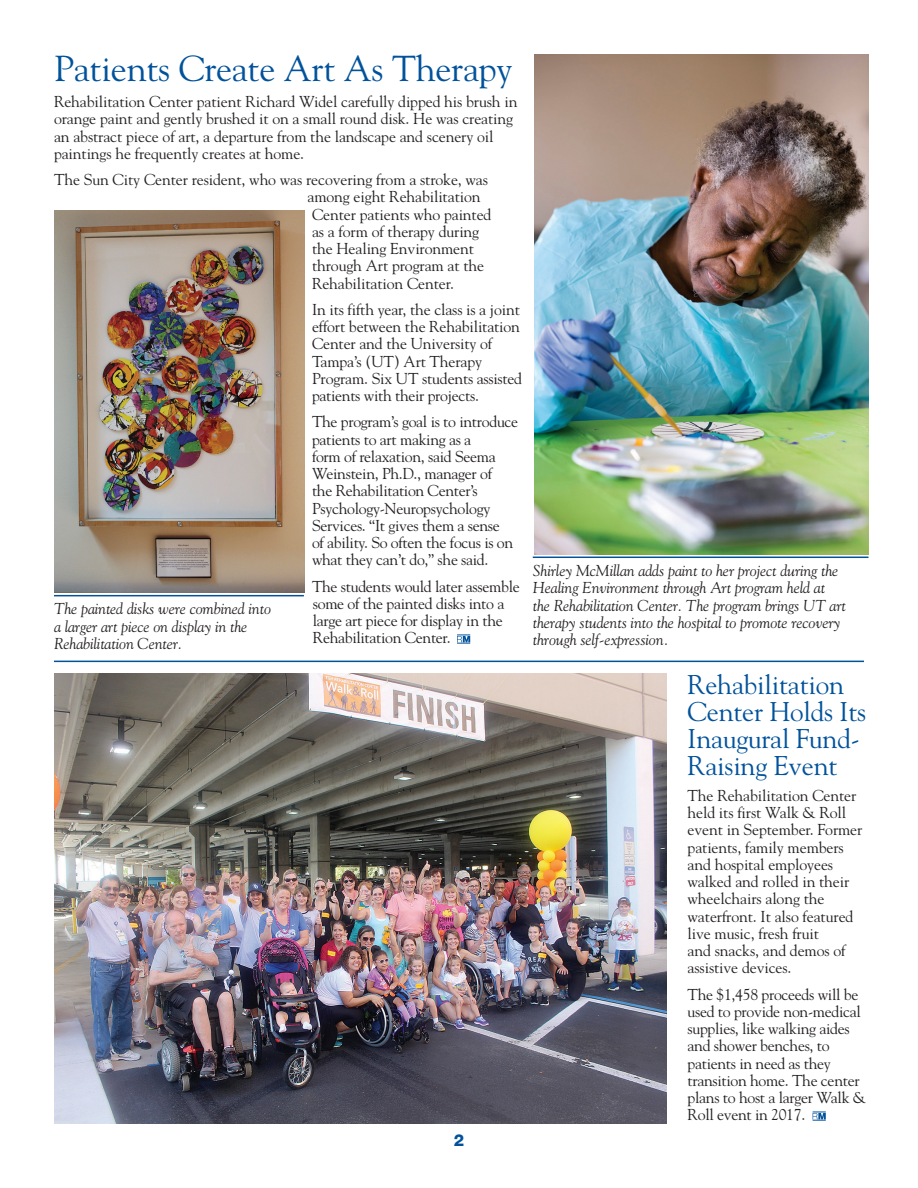
<style>
.page{position:relative;width:918px;height:1188px;background:#fff}
.page>*{position:absolute;margin:0;border:0;box-sizing:border-box;transform-origin:0 0}
.HEAD_GOUDY_24{font:36px "Goudy";letter-spacing:-.005em;color:#01529b}
.Head_Goudy_18{font:27px/27px "Goudy";letter-spacing:-.005em;color:#01529b}
.head_11-11_helv{font:800 16.5px "Helvetica Neue";color:#01529b}
.txt_10_master{font:15.75px/17.2px "Goudy";letter-spacing:-.005em;color:#231f20}
.cutline{font:italic 15.75px/17.2px "Goudy";letter-spacing:-.005em;color:#231f20}
</style>
<div class="page">
<hr style="left:54px;top:661px;width:810px;height:1px;background:#01529b">
<img style="left:54px;top:674px;width:613px;height:449px">
<svg style="left:457px;top:635px;width:13px;height:9px"></svg>
<svg style="left:813px;top:1112px;width:13px;height:9px"></svg>
<hr style="left:533px;top:557px;width:336px;height:1px;background:#01529b">
<hr style="left:54px;top:595px;width:250px;height:1px;background:#01529b">
<img style="left:535px;top:54px;width:333px;height:500px">
<img style="left:54px;top:211px;width:250px;height:382px">
<p class="HEAD_GOUDY_24" style="left:54px;top:46px;width:460px">Patients Create Art As Therapy</p>
<p class="txt_10_master" style="left:54px;top:93px;width:465px">Rehabilitation Center patient Richard Widel carefully dipped his brush in orange paint and gently brushed it on a small round disk. He was creating an abstract piece of art, a departure from the landscape and scenery oil paintings he frequently creates at home.</p>
<p class="txt_10_master" style="left:308px;top:171px;width:186px;text-indent:-254px">The Sun City Center resident, who was recovering from a stroke, was among eight Rehabilitation<br>Center patients who painted as a form of therapy during the Healing Environment through Art program at the<br>Rehabilitation Center.</p>
<p class="txt_10_master" style="left:312px;top:301px;width:211px">In its fifth year, the class is a joint effort between the Rehabilitation<br>Center and the University of<br>Tampa’s (UT) Art Therapy<br>Program. Six UT students assisted patients with their projects.</p>
<p class="txt_10_master" style="left:312px;top:413px;width:208px">The program’s goal is to introduce patients to art making as a<br>form of relaxation, said Seema<br>Weinstein, Ph.D., manager of<br>the Rehabilitation Center’s<br>Psychology-Neuropsychology<br>Services. “It gives them a sense<br>of ability. So often the focus is on what they can’t do,” she said.</p>
<p class="txt_10_master" style="left:312px;top:577px;width:209px">The students would later assemble some of the painted disks into a large art piece for display in the<br>Rehabilitation Center.</p>
<p class="cutline" style="left:54px;top:600px;width:219px">The painted disks were combined into a larger art piece on display in the<br>Rehabilitation Center.</p>
<p class="head_11-11_helv" style="left:454px;top:1131px;width:12px">2</p>
<p class="cutline" style="left:533px;top:562px;width:315px">Shirley McMillan adds paint to her project during the Healing Environment through Art program held at the Rehabilitation Center. The program brings UT art therapy students into the hospital to promote recovery through self-expression.</p>
<p class="Head_Goudy_18" style="left:688px;top:670px;width:180px">Rehabilitation<br>Center Holds Its<br>Inaugural Fund-<br>Raising Event</p>
<p class="txt_10_master" style="left:688px;top:787px;width:176px">The Rehabilitation Center held its first Walk &amp; Roll event in September. Former patients, family members and hospital employees walked and rolled in their wheelchairs along the waterfront. It also featured live music, fresh fruit<br>and snacks, and demos of assistive devices.</p>
<p class="txt_10_master" style="left:688px;top:985px;width:180px">The $1,458 proceeds will be used to provide non-medical supplies, like walking aides and shower benches, to patients in need as they transition home. The center plans to host a larger Walk &amp;<br>Roll event in 2017.</p>
</div>
